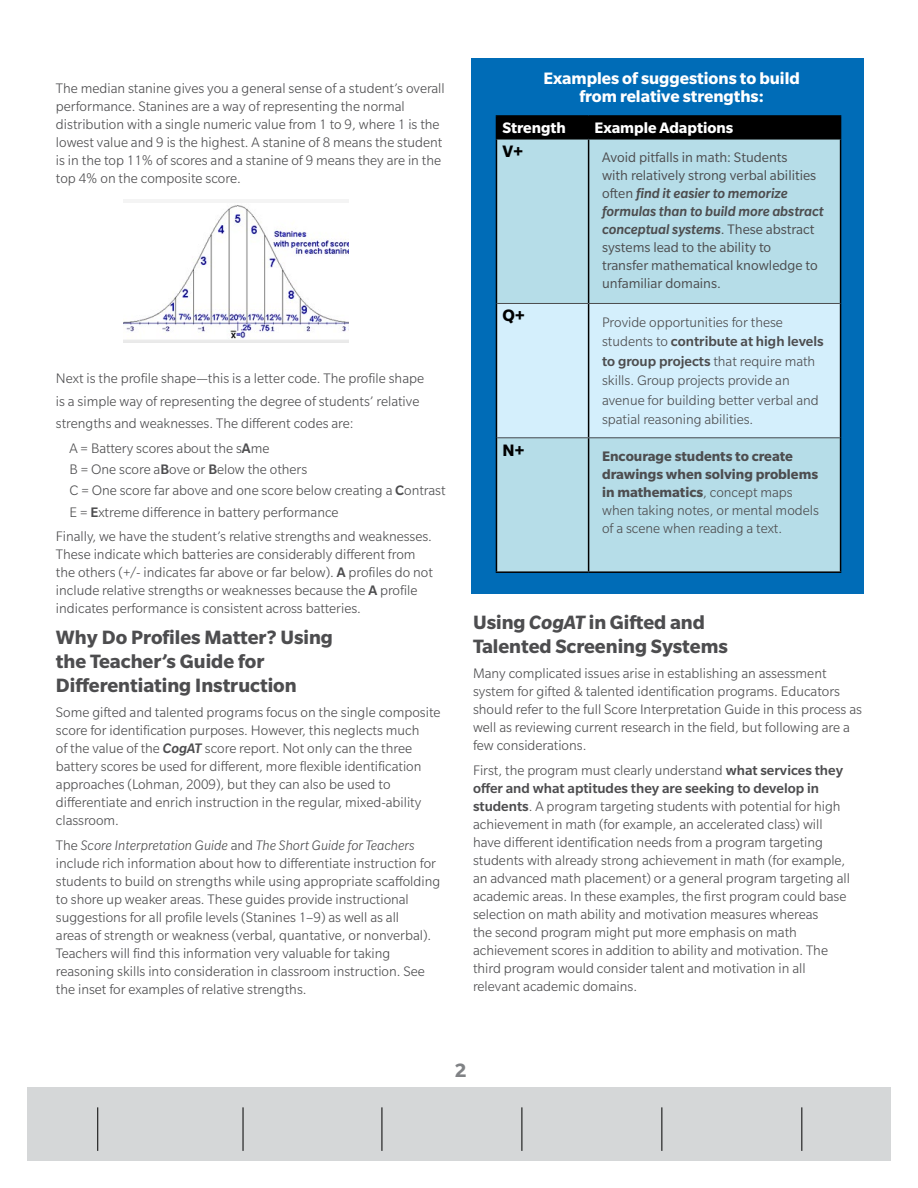
<style>
.page{position:relative;width:918px;height:1188px;background:#fff}
.page>*{position:absolute;margin:0;border:0;box-sizing:border-box;transform-origin:0 0}
.t1{font:700 21px/24px "Slate Pro";color:#4d4d4f}
.t2{font:700 21px "Slate Pro";color:#808285}
.t3{font:700 18px/18px "Slate Pro";color:#fff;text-align:center}
.t4{font:700 18px "Slate Pro";color:#000}
.t5{font:700 16.5px "Slate Pro";color:#fff}
.t6{font:300 15px/18px "Slate Pro";color:#4d4d4f}
.t7{font:15px/18px "Slate Pro";color:#4d4d4f}
.s1{font-weight:500}
.s2{font-weight:500;font-style:italic}
.s3{font-style:italic}
.s4{font-weight:700}
</style>
<div class="page">
<div style="left:27px;top:1088px;width:864px;height:73px;background:#d5d7d8"></div>
<hr style="left:97px;top:1107px;width:1px;height:44px;background:#000">
<hr style="left:243px;top:1107px;width:1px;height:44px;background:#000">
<hr style="left:382px;top:1107px;width:1px;height:44px;background:#000">
<hr style="left:661px;top:1107px;width:1px;height:44px;background:#000">
<hr style="left:801px;top:1107px;width:1px;height:44px;background:#000">
<hr style="left:522px;top:1107px;width:1px;height:44px;background:#000">
<div style="left:472px;top:58px;width:392px;height:536px;background:#006cb7"></div>
<img style="left:123px;top:199px;width:226px;height:144px">
<div style="left:497px;top:140px;width:343px;height:431px;background:#b6dde8"></div>
<div style="left:497px;top:304px;width:343px;height:133px;background:#d4effc"></div>
<hr style="left:496px;top:303px;width:1px;height:135px;background:#000">
<hr style="left:588px;top:304px;width:1px;height:133px;background:#000">
<hr style="left:840px;top:303px;width:1px;height:135px;background:#000">
<hr style="left:496px;top:438px;width:1px;height:133px;background:#000">
<hr style="left:588px;top:438px;width:1px;height:133px;background:#000">
<hr style="left:840px;top:438px;width:1px;height:133px;background:#000">
<hr style="left:496px;top:571px;width:93px;height:2px;background:#000">
<hr style="left:589px;top:571px;width:252px;height:2px;background:#000">
<hr style="left:840px;top:140px;width:1px;height:163px;background:#000">
<hr style="left:496px;top:140px;width:1px;height:163px;background:#000">
<hr style="left:588px;top:140px;width:1px;height:163px;background:#000">
<hr style="left:496px;top:115px;width:93px;height:2px;background:#000">
<hr style="left:589px;top:115px;width:252px;height:2px;background:#000">
<div style="left:496px;top:116px;width:345px;height:22px;background:#000"></div>
<hr style="left:496px;top:138px;width:93px;height:2px;background:#000">
<hr style="left:589px;top:138px;width:252px;height:2px;background:#000">
<hr style="left:497px;top:437px;width:92px;height:1px;background:#4d4d4f">
<hr style="left:589px;top:437px;width:251px;height:1px;background:#4d4d4f">
<hr style="left:497px;top:303px;width:92px;height:1px;background:#4d4d4f">
<hr style="left:589px;top:303px;width:251px;height:1px;background:#4d4d4f">
<p class="t6" style="left:56px;top:79px;width:390px">The median stanine gives you a general sense of a student’s overall performance. Stanines are a way of representing the normal distribution with a single numeric value from 1 to 9, where 1 is the lowest value and 9 is the highest. A stanine of 8 means the student is in the top 11% of scores and a stanine of 9 means they are in the top 4% on the composite score.</p>
<p class="t6" style="left:56px;top:367px;width:370px;line-height:22.5px">Next is the profile shape—this is a letter code. The profile shape is a simple way of representing the degree of students’ relative strengths and weaknesses. The different codes are:</p>
<p class="t6" style="left:69px;top:437px;width:378px;line-height:21.3px">A = Battery scores about the s<span class="s1">A</span>me<br>B = One score a<span class="s1">B</span>ove or <span class="s1">B</span>elow the others<br>C = One score far above and one score below creating a <span class="s1">C</span>ontrast E = <span class="s1">E</span>xtreme difference in battery performance</p>
<p class="t6" style="left:56px;top:528px;width:378px">Finally, we have the student’s relative strengths and weaknesses.<br>These indicate which batteries are considerably different from the others (+/- indicates far above or far below). <span class="s1">A</span> profiles do not include relative strengths or weaknesses because the <span class="s1">A</span> profile indicates performance is consistent across batteries.</p>
<h1 class="t1" style="left:56px;top:625px;width:279px">Why Do Profiles Matter? Using the Teacher’s Guide for<br>Differentiating Instruction</h1>
<p class="t6" style="left:56px;top:703px;width:386px">Some gifted and talented programs focus on the single composite score for identification purposes. However, this neglects much<br>of the value of the <span class="s2">CogAT</span> score report. Not only can the three battery scores be used for different, more flexible identification approaches (Lohman, 2009), but they can also be used to differentiate and enrich instruction in the regular, mixed-ability classroom.</p>
<p class="t6" style="left:56px;top:836px;width:386px">The <span class="s3">Score Interpretation Guide</span> and <span class="s3">The Short Guide for Teachers </span>include rich information about how to differentiate instruction for students to build on strengths while using appropriate scaffolding to shore up weaker areas. These guides provide instructional suggestions for all profile levels (Stanines 1–9) as well as all<br>areas of strength or weakness (verbal, quantative, or nonverbal).<br>Teachers will find this information very valuable for taking reasoning skills into consideration in classroom instruction. See the inset for examples of relative strengths.</p>
<p class="t3" style="left:543px;top:69px;width:258px">Examples of suggestions to build from relative strengths:</p>
<p class="t5" style="left:502px;top:118px;width:65px">Strength</p>
<p class="t5" style="left:595px;top:118px;width:140px">Example Adaptions</p>
<p class="t4" style="left:502px;top:141px;width:23px">V+</p>
<p class="t7" style="left:602px;top:148px;width:223px">Avoid pitfalls in math: Students<br>with relatively strong verbal abilities often <span class="s2">find it easier to memorize formulas than to build more abstract conceptual systems</span>. These abstract systems lead to the ability to<br>transfer mathematical knowledge to unfamiliar domains.</p>
<p class="t4" style="left:502px;top:306px;width:24px">Q+</p>
<p class="t4" style="left:502px;top:440px;width:24px">N+</p>
<p class="t6" style="left:602px;top:312px;width:223px;line-height:19.5px">Provide opportunities for these students to <span class="s1">contribute at high levels to group projects</span> that require math skills. Group projects provide an avenue for building better verbal and spatial reasoning abilities.</p>
<p class="t6" style="left:602px;top:447px;width:218px"><span class="s4">Encourage students to create drawings when solving problems in mathematics</span>, concept maps when taking notes, or mental models of a scene when reading a text.</p>
<h1 class="t1" style="left:473px;top:610px;width:256px">Using <span class="s3">CogAT</span> in Gifted and<br>Talented Screening Systems</h1>
<p class="t6" style="left:473px;top:664px;width:390px">Many complicated issues arise in establishing an assessment system for gifted &amp; talented identification programs. Educators should refer to the full Score Interpretation Guide in this process as well as reviewing current research in the field, but following are a few considerations.</p>
<p class="t6" style="left:473px;top:761px;width:378px">First, the program must clearly understand <span class="s1">what services they offer and what aptitudes they are seeking to develop in students</span>. A program targeting students with potential for high achievement in math (for example, an accelerated class) will have different identification needs from a program targeting students with already strong achievement in math (for example, an advanced math placement) or a general program targeting all academic areas. In these examples, the first program could base selection on math ability and motivation measures whereas<br>the second program might put more emphasis on math achievement scores in addition to ability and motivation. The third program would consider talent and motivation in all relevant academic domains.</p>
<h1 class="t2" style="left:455px;top:1059px;width:13px">2</h1>
</div>
